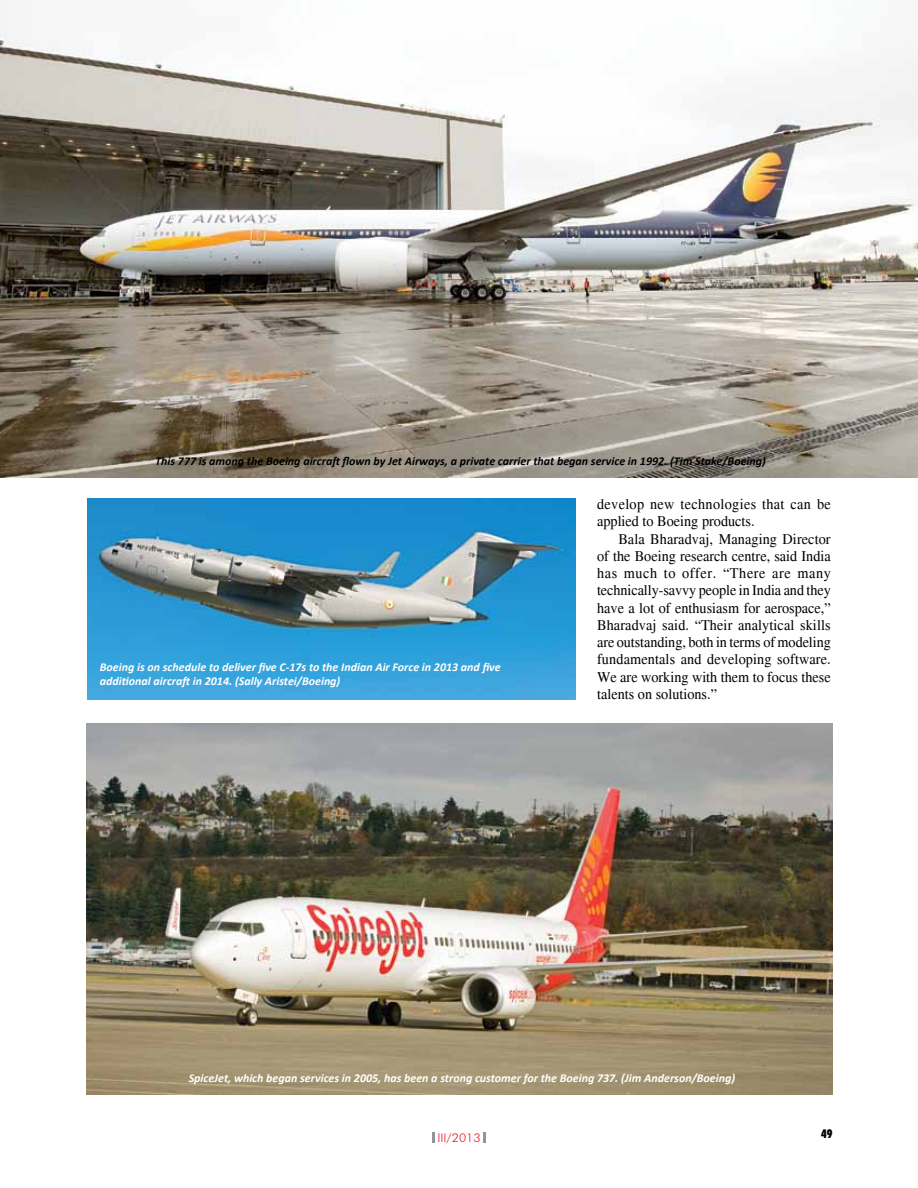
<style>
.page{position:relative;width:918px;height:1188px;background:#fff}
.page>*{position:absolute;margin:0;border:0;box-sizing:border-box;transform-origin:0 0}
.t1{font:15px/17.2px "Times";color:#000;text-align:justify;scale:.95 1}
.t2{font:15px/17.2px "Times";letter-spacing:.025em;color:#000;scale:.95 1}
.t3{font:italic 700 12px/14.4px "Calibri";color:#fff}
.t4{font:italic 700 12px "Calibri";color:#000}
.t5{font:300 12px "Futura BT";color:#ed1d24;scale:1.05 1}
.t6{font:900 condensed 12px "Futura BT";color:#000;scale:.95 1}
</style>
<div class="page">
<svg style="left:483px;top:1132px;width:3px;height:11px"></svg>
<svg style="left:432px;top:1132px;width:3px;height:11px"></svg>
<img style="left:87px;top:723px;width:745px;height:371px">
<img style="left:0;top:0;width:918px;height:477px">
<img style="left:87px;top:499px;width:489px;height:200px">
<p class="t4" style="left:155px;top:454px;width:612px">This 777 is among the Boeing aircraft flown by Jet Airways, a private carrier that began service in 1992. (Tim Stake/Boeing)</p>
<p class="t3" style="left:100px;top:660px;width:402px">Boeing is on schedule to deliver five C-17s to the Indian Air Force in 2013 and five additional aircraft in 2014. (Sally Aristei/Boeing)</p>
<p class="t2" style="left:597px;top:496px;width:247px">develop new technologies that can be applied to Boeing products.</p>
<p class="t1" style="left:597px;top:530px;width:248px;text-indent:21px">Bala Bharadvaj, Managing Director of the Boeing research centre, said India has much to offer. “There are many technically-savvy people in India and they have a lot of enthusiasm for aerospace,” Bharadvaj said. “Their analytical skills are outstanding, both in terms of modeling fundamentals and developing software.<br>We are working with them to focus these talents on solutions.”</p>
<p class="t3" style="left:189px;top:1071px;width:548px">SpiceJet, which began services in 2005, has been a strong customer for the Boeing 737. (Jim Anderson/Boeing)</p>
<p class="t5" style="left:437px;top:1130px;width:43px">III/2013</p>
<p class="t6" style="left:821px;top:1127px;width:13px">49</p>
</div>
